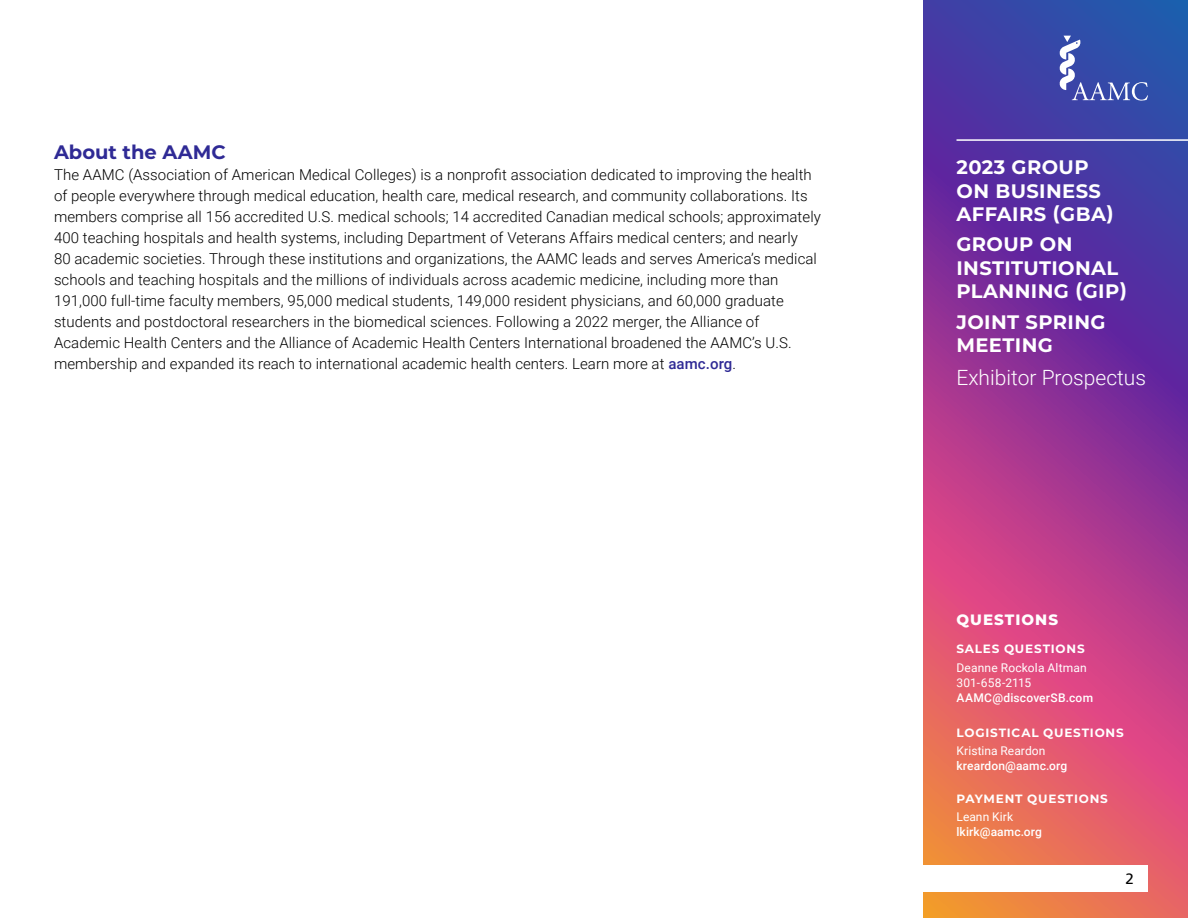
<style>
.page{position:relative;width:1188px;height:918px;background:#fff}
.page>*{position:absolute;margin:0;border:0;box-sizing:border-box;transform-origin:0 0}
.t1{font:300 21px "Roboto";color:#fff}
.t2{font:700 19.5px/23.4px "Montserrat";letter-spacing:.02em;color:#fff}
.H1_HEADER{font:700 19.5px "Montserrat";color:#2f2a95}
.H1_HEADER-2{font:300 15px/21px "Roboto";letter-spacing:.005em;color:#000}
.t3{font:800 15px "Montserrat";letter-spacing:.07em;color:#fff}
.t4{font:15px "Frutiger";color:#000}
.t5{font:12px/15px "Roboto";letter-spacing:.01em;color:#fff}
.t6{font:500 12px "Roboto";letter-spacing:.01em;color:#fff}
.t7{font:700 12px "Montserrat";letter-spacing:.07em;color:#fff}
.s1{font-weight:500;color:#2f2a95}
</style>
<div class="page">
<svg style="left:923px;top:0;width:265px;height:918px;background:#9a438b"></svg>
<div style="left:885px;top:865px;width:263px;height:27px;background:#fff"></div>
<svg style="left:1060px;top:36px;width:88px;height:65px;background:#4e65b5"></svg>
<hr style="left:957px;top:139px;width:231px;height:2px;background:#fff">
<p class="H1_HEADER" style="left:54px;top:138px;width:173px">About the AAMC</p>
<p class="H1_HEADER-2" style="left:54px;top:164px;width:768px">The AAMC (Association of American Medical Colleges) is a nonprofit association dedicated to improving the health of people everywhere through medical education, health care, medical research, and community collaborations. Its members comprise all 156 accredited U.S. medical schools; 14 accredited Canadian medical schools; approximately 400 teaching hospitals and health systems, including Department of Veterans Affairs medical centers; and nearly<br>80 academic societies. Through these institutions and organizations, the AAMC leads and serves America’s medical schools and teaching hospitals and the millions of individuals across academic medicine, including more than 191,000 full-time faculty members, 95,000 medical students, 149,000 resident physicians, and 60,000 graduate students and postdoctoral researchers in the biomedical sciences. Following a 2022 merger, the Alliance of Academic Health Centers and the Alliance of Academic Health Centers International broadened the AAMC’s U.S. membership and expanded its reach to international academic health centers. Learn more at <span class="s1">aamc.org</span>.</p>
<h2 class="t2" style="left:957px;top:155px;width:159px">2023 GROUP<br>ON BUSINESS<br>AFFAIRS (GBA)</h2>
<h2 class="t2" style="left:957px;top:232px;width:172px">GROUP ON<br>INSTITUTIONAL<br>PLANNING (GIP)</h2>
<h2 class="t2" style="left:957px;top:309px;width:151px">JOINT SPRING<br>MEETING</h2>
<h1 class="t1" style="left:957px;top:363px;width:191px">Exhibitor Prospectus</h1>
<p class="t3" style="left:957px;top:608px;width:103px">QUESTIONS</p>
<p class="t7" style="left:957px;top:640px;width:130px">SALES QUESTIONS</p>
<p class="t5" style="left:957px;top:659px;width:132px">Deanne Rockola Altman<br>301-658-2115</p>
<p class="t6" style="left:957px;top:689px;width:138px">AAMC@discoverSB.com</p>
<p class="t7" style="left:957px;top:724px;width:169px">LOGISTICAL QUESTIONS</p>
<p class="t5" style="left:957px;top:743px;width:90px">Kristina Reardon</p>
<p class="t6" style="left:957px;top:758px;width:112px">kreardon@aamc.org</p>
<p class="t7" style="left:957px;top:791px;width:153px">PAYMENT QUESTIONS</p>
<p class="t5" style="left:957px;top:809px;width:58px">Leann Kirk</p>
<p class="t6" style="left:957px;top:824px;width:87px">lkirk@aamc.org</p>
<p class="t4" style="left:1126px;top:870px;width:10px">2</p>
</div>
